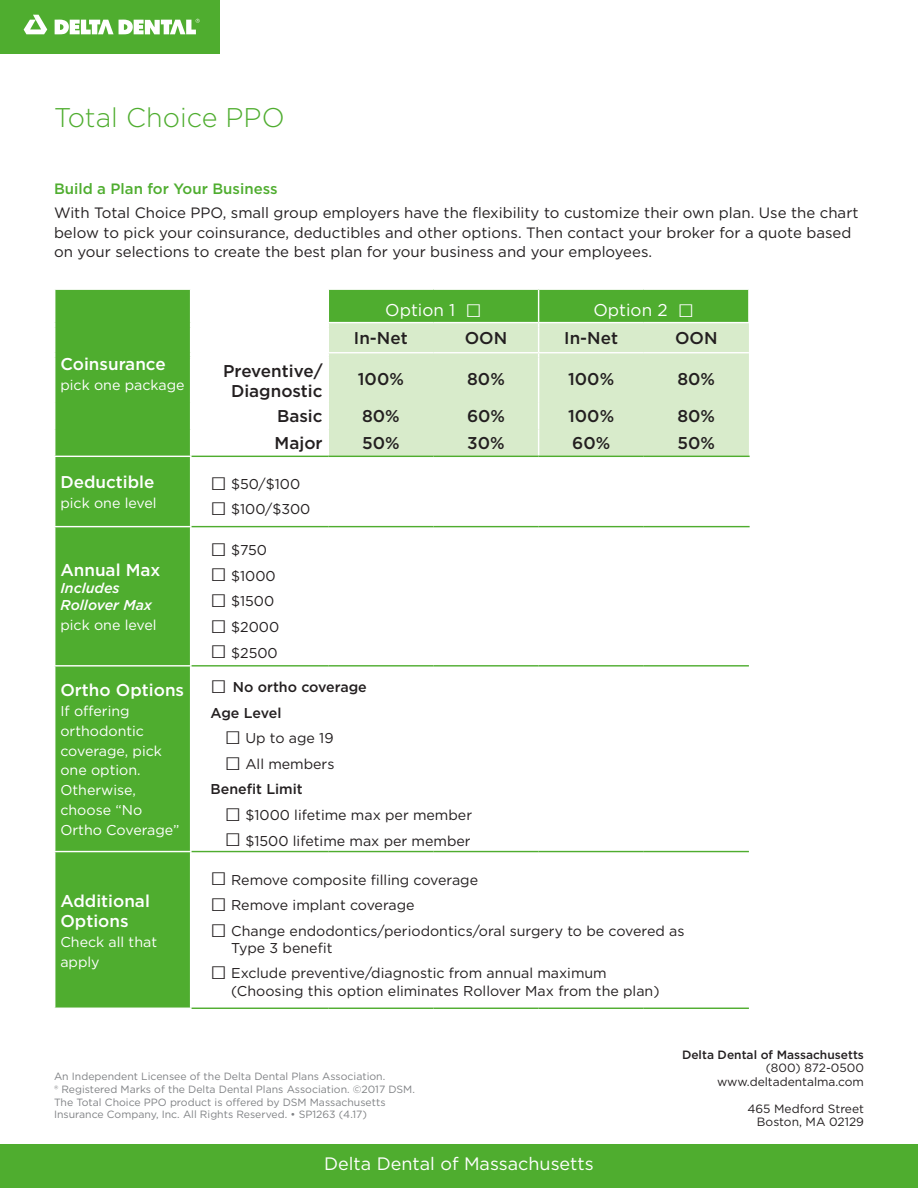
<style>
.page{position:relative;width:918px;height:1188px;background:#fff}
.page>*{position:absolute;margin:0;border:0;box-sizing:border-box;transform-origin:0 0}
.t1{font:300 27px "Gotham";color:#4fad2f}
.t2{font:18px "Gotham";color:#fff}
.t3{font:500 17.1px/20.5px "Gotham";color:#231f20;text-align:center}
.t4{font:500 17.1px/20.5px "Gotham";color:#fff}
.t5{font:17.1px "Gotham";color:#fff}
.Body_Copy{font:15px/19.5px "Gotham";color:#231f20}
.Subhead{font:500 15px "Gotham";color:#4fad2f}
.t6{font:14.25px/17.1px "Gotham";color:#231f20}
.t7{font:14.25px/20px "Gotham";color:#fff}
.t8{font:500 14.25px "Gotham";color:#231f20}
.t9{font:italic 500 14.25px/17.1px "Gotham";color:#fff}
.t10{font:12px "Gotham";color:#231f20}
.t11{font:500 12px "Gotham";color:#231f20}
.t12{font:10.5px/12.6px "Gotham";color:#808285}
.s1{font-family:"Calibri";font-size:27px}
.s2{font-family:"Calibri";font-weight:400;font-size:27px}
</style>
<div class="page">
<div style="left:55px;top:290px;width:693px;height:718px;background:#4fad2f"></div>
<div style="left:329px;top:323px;width:420px;height:133px;background:#d8ebcb"></div>
<svg style="left:191px;top:457px;width:557px;height:69px"></svg>
<svg style="left:191px;top:527px;width:558px;height:481px"></svg>
<hr style="left:538px;top:357px;width:1px;height:46px;background:#fff">
<svg style="left:538px;top:403px;width:1px;height:53px"></svg>
<hr style="left:539px;top:352px;width:105px;height:1px;background:#fff">
<hr style="left:644px;top:352px;width:105px;height:1px;background:#fff">
<svg style="left:538px;top:323px;width:1px;height:34px"></svg>
<hr style="left:328px;top:352px;width:105px;height:1px;background:#fff">
<hr style="left:433px;top:352px;width:106px;height:1px;background:#fff">
<hr style="left:191px;top:456px;width:137px;height:1px;background:#4fad2f">
<hr style="left:328px;top:456px;width:105px;height:1px;background:#4fad2f">
<hr style="left:433px;top:456px;width:106px;height:1px;background:#4fad2f">
<hr style="left:539px;top:456px;width:105px;height:1px;background:#4fad2f">
<hr style="left:644px;top:456px;width:106px;height:1px;background:#4fad2f">
<hr style="left:191px;top:526px;width:137px;height:1px;background:#4fad2f">
<hr style="left:328px;top:526px;width:105px;height:1px;background:#4fad2f">
<hr style="left:433px;top:526px;width:106px;height:1px;background:#4fad2f">
<hr style="left:539px;top:526px;width:105px;height:1px;background:#4fad2f">
<hr style="left:644px;top:526px;width:106px;height:1px;background:#4fad2f">
<hr style="left:191px;top:665px;width:137px;height:2px;background:#4fad2f">
<hr style="left:328px;top:665px;width:105px;height:2px;background:#4fad2f">
<hr style="left:433px;top:665px;width:106px;height:2px;background:#4fad2f">
<hr style="left:539px;top:665px;width:105px;height:2px;background:#4fad2f">
<hr style="left:644px;top:665px;width:105px;height:2px;background:#4fad2f">
<hr style="left:191px;top:851px;width:137px;height:1px;background:#4fad2f">
<hr style="left:328px;top:851px;width:105px;height:1px;background:#4fad2f">
<hr style="left:433px;top:851px;width:106px;height:1px;background:#4fad2f">
<hr style="left:539px;top:851px;width:105px;height:1px;background:#4fad2f">
<hr style="left:644px;top:851px;width:105px;height:1px;background:#4fad2f">
<hr style="left:191px;top:1008px;width:137px;height:1px;background:#4fad2f">
<hr style="left:328px;top:1008px;width:105px;height:1px;background:#4fad2f">
<hr style="left:433px;top:1008px;width:106px;height:1px;background:#4fad2f">
<hr style="left:539px;top:1008px;width:105px;height:1px;background:#4fad2f">
<hr style="left:644px;top:1008px;width:105px;height:1px;background:#4fad2f">
<hr style="left:538px;top:290px;width:1px;height:32px;background:#fff">
<hr style="left:328px;top:322px;width:105px;height:1px;background:#fff">
<hr style="left:433px;top:322px;width:106px;height:1px;background:#fff">
<hr style="left:539px;top:322px;width:105px;height:1px;background:#fff">
<hr style="left:644px;top:322px;width:106px;height:1px;background:#fff">
<svg style="left:190px;top:289px;width:139px;height:167px"></svg>
<hr style="left:54px;top:456px;width:137px;height:1px;background:#fff">
<hr style="left:190px;top:457px;width:1px;height:69px;background:#fff">
<hr style="left:54px;top:526px;width:137px;height:1px;background:#fff">
<hr style="left:190px;top:527px;width:1px;height:138px;background:#fff">
<hr style="left:54px;top:665px;width:137px;height:2px;background:#fff">
<hr style="left:190px;top:667px;width:1px;height:184px;background:#fff">
<hr style="left:54px;top:851px;width:137px;height:1px;background:#fff">
<hr style="left:190px;top:852px;width:1px;height:156px;background:#fff">
<div style="left:0;top:0;width:220px;height:54px;background:#4fad2f"></div>
<svg style="left:24px;top:15px;width:23px;height:19px"></svg>
<svg style="left:55px;top:19px;width:145px;height:16px"></svg>
<div style="left:0;top:1145px;width:918px;height:43px;background:#4fad2f"></div>
<p class="t1" style="left:54px;top:100px;width:232px">Total Choice PPO</p>
<p class="Subhead" style="left:54px;top:179px;width:225px">Build a Plan for Your Business</p>
<p class="Body_Copy" style="left:54px;top:203px;width:806px">With Total Choice PPO, small group employers have the flexibility to customize their own plan. Use the chart below to pick your coinsurance, deductibles and other options. Then contact your broker for a quote based on your selections to create the best plan for your business and your employees.</p>
<p class="t4" style="left:60px;top:353px;width:107px">Coinsurance</p>
<p class="t7" style="left:60px;top:374px;width:126px">pick one package</p>
<p class="t4" style="left:60px;top:472px;width:96px">Deductible</p>
<p class="t7" style="left:60px;top:493px;width:98px">pick one level</p>
<p class="t4" style="left:60px;top:559px;width:102px">Annual Max</p>
<p class="t9" style="left:60px;top:579px;width:93px">Includes<br>Rollover Max</p>
<p class="t7" style="left:60px;top:615px;width:98px">pick one level</p>
<p class="t4" style="left:60px;top:679px;width:125px">Ortho Options</p>
<p class="t7" style="left:60px;top:700px;width:121px">If offering orthodontic coverage, pick one option.<br>Otherwise, choose “No<br>Ortho Coverage”</p>
<p class="t4" style="left:60px;top:890px;width:91px">Additional<br>Options</p>
<p class="t7" style="left:60px;top:932px;width:98px">Check all that apply</p>
<p class="t5" style="left:385px;top:299px;width:98px">Option 1 <span class="s1">□</span></p>
<p class="t5" style="left:593px;top:299px;width:102px">Option 2 <span class="s1">□</span></p>
<p class="t3" style="left:354px;top:328px;width:55px">In-Net</p>
<p class="t3" style="left:465px;top:328px;width:44px">OON</p>
<p class="t3" style="left:564px;top:328px;width:55px">In-Net</p>
<p class="t3" style="left:675px;top:328px;width:44px">OON</p>
<p class="t3" style="left:358px;top:368px;width:47px">100%</p>
<p class="t3" style="left:467px;top:368px;width:39px">80%</p>
<p class="t3" style="left:568px;top:368px;width:47px">100%</p>
<p class="t3" style="left:678px;top:368px;width:39px">80%</p>
<p class="t3" style="left:223px;top:360px;width:101px">Preventive/<br>Diagnostic</p>
<p class="t3" style="left:277px;top:406px;width:47px">Basic</p>
<p class="t3" style="left:362px;top:406px;width:39px">80%</p>
<p class="t3" style="left:467px;top:406px;width:40px">60%</p>
<p class="t3" style="left:568px;top:406px;width:47px">100%</p>
<p class="t3" style="left:678px;top:406px;width:39px">80%</p>
<p class="t3" style="left:275px;top:432px;width:50px">Major</p>
<p class="t3" style="left:362px;top:432px;width:39px">50%</p>
<p class="t3" style="left:467px;top:432px;width:39px">30%</p>
<p class="t3" style="left:572px;top:432px;width:40px">60%</p>
<p class="t3" style="left:678px;top:432px;width:39px">50%</p>
<p class="t6" style="left:211px;top:475px;width:91px"><span class="s1">□</span> $50/$100</p>
<p class="t6" style="left:211px;top:501px;width:101px"><span class="s1">□</span> $100/$300</p>
<p class="t6" style="left:211px;top:541px;width:58px"><span class="s1">□</span> $750</p>
<p class="t6" style="left:211px;top:567px;width:67px"><span class="s1">□</span> $1000</p>
<p class="t6" style="left:211px;top:592px;width:65px"><span class="s1">□</span> $1500</p>
<p class="t6" style="left:211px;top:618px;width:70px"><span class="s1">□</span> $2000</p>
<p class="t6" style="left:211px;top:644px;width:69px"><span class="s1">□</span> $2500</p>
<p class="t8" style="left:211px;top:678px;width:158px"><span class="s2">□</span> No ortho coverage</p>
<p class="t8" style="left:211px;top:703px;width:72px">Age Level</p>
<p class="t6" style="left:225px;top:729px;width:110px"><span class="s1">□</span> Up to age 19</p>
<p class="t6" style="left:225px;top:755px;width:111px"><span class="s1">□</span> All members</p>
<p class="t8" style="left:211px;top:780px;width:94px">Benefit Limit</p>
<p class="t6" style="left:225px;top:806px;width:249px"><span class="s1">□</span> $1000 lifetime max per member</p>
<p class="t6" style="left:225px;top:832px;width:247px"><span class="s1">□</span> $1500 lifetime max per member</p>
<p class="t6" style="left:211px;top:871px;width:269px"><span class="s1">□</span> Remove composite filling coverage</p>
<p class="t6" style="left:211px;top:896px;width:206px"><span class="s1">□</span> Remove implant coverage</p>
<p class="t6" style="left:231px;top:922px;width:455px;text-indent:-21px"><span class="s1">□</span> Change endodontics/periodontics/oral surgery to be covered as<br>Type 3 benefit</p>
<p class="t6" style="left:231px;top:965px;width:430px;text-indent:-21px"><span class="s1">□</span> Exclude preventive/diagnostic from annual maximum (Choosing this option eliminates Rollover Max from the plan)</p>
<p class="t12" style="left:54px;top:1070px;width:333px">An Independent Licensee of the Delta Dental Plans Association.</p>
<p class="t12" style="left:54px;top:1083px;width:362px">® Registered Marks of the Delta Dental Plans Association. ©2017 DSM.</p>
<p class="t12" style="left:54px;top:1095px;width:333px">The Total Choice PPO product is offered by DSM Massachusetts<br>Insurance Company, Inc. All Rights Reserved. • SP1263 (4.17)</p>
<p class="t2" style="left:324px;top:1152px;width:271px">Delta Dental of Massachusetts</p>
<p class="t11" style="left:682px;top:1046px;width:183px">Delta Dental of Massachusetts</p>
<p class="t10" style="left:766px;top:1060px;width:100px">(800) 872-0500</p>
<p class="t10" style="left:717px;top:1074px;width:148px">www.deltadentalma.com</p>
<p class="t10" style="left:747px;top:1101px;width:118px">465 Medford Street</p>
<p class="t10" style="left:757px;top:1114px;width:109px">Boston, MA 02129</p>
</div>
